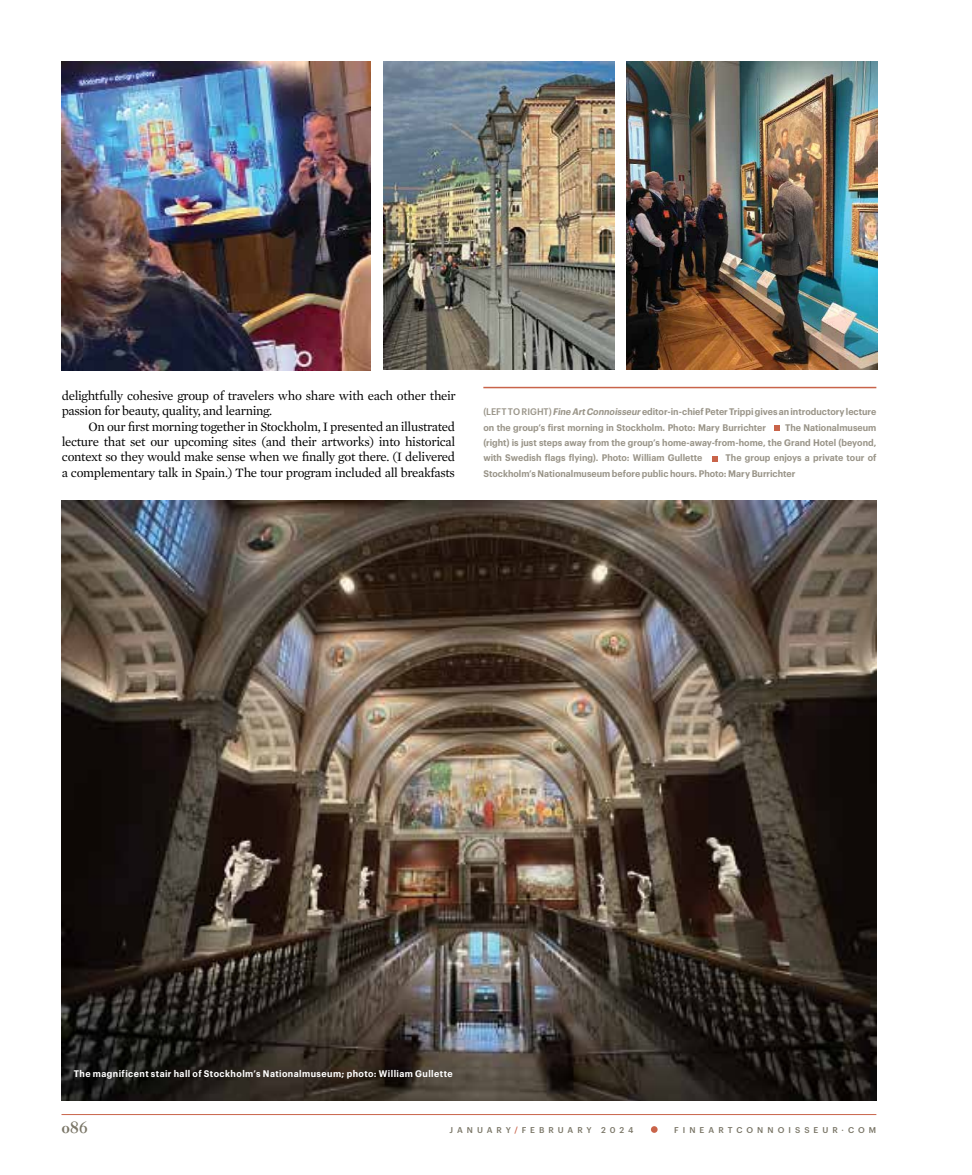
<style>
.page{position:relative;width:972px;height:1175px;background:#fff}
.page>*{position:absolute;margin:0;border:0;box-sizing:border-box;transform-origin:0 0}
.t1{font:700 16.5px "Caslon Classico";color:#7a7667}
.t2{font:13.05px/15.3px "Mercury Text G1";letter-spacing:-.025em;color:#000}
.t3{font:600 9.3px/15.3px "Graphik Narrow";color:#9a9589}
.t4{font:600 9.3px "Graphik Narrow";letter-spacing:.045em;color:#fff}
.t5{font:500 8.25px "Graphik";letter-spacing:.485em;color:#7a7667}
.s1{font-weight:500}
.s2{font-style:italic}
.s3{color:#c9644a}
</style>
<div class="page">
<hr style="left:62px;top:1114px;width:814px;height:1px;background:#c9644a">
<div style="left:651px;top:1126px;width:7px;height:6px;background:#c9644a;border-radius:50%"></div>
<img style="left:62px;top:62px;width:309px;height:309px">
<img style="left:384px;top:62px;width:230px;height:307px">
<img style="left:627px;top:62px;width:250px;height:307px">
<img style="left:62px;top:500px;width:814px;height:600px">
<hr style="left:483px;top:387px;width:393px;height:1px;background:#c9644a">
<svg style="left:774px;top:425px;width:6px;height:6px"></svg>
<svg style="left:712px;top:456px;width:6px;height:5px"></svg>
<h2 class="t2" style="left:62px;top:387px;width:396px">delightfully cohesive group of travelers who share with each other their passion for beauty, quality, and learning.</h2>
<p class="t2" style="left:62px;top:418px;width:395px;text-align:justify;text-indent:27px">On our first morning together in Stockholm, I presented an illustrated lecture that set our upcoming sites (and their artworks) into historical context so they would make sense when we finally got there. (I delivered a complementary talk in Spain.) The tour program included all breakfasts</p>
<p class="t3" style="left:483px;top:404px;width:394px"><span class="s1">(LEFT TO RIGHT)</span> <span class="s2">Fine Art Connoisseur</span> editor-in-chief Peter Trippi gives an introductory lecture on the group’s first morning in Stockholm. Photo: Mary Burrichter</p>
<p class="t3" style="left:483px;top:419px;width:395px;text-align:justify;text-indent:302px">The Nationalmuseum (right) is just steps away from the group’s home-away-from-home, the Grand Hotel (beyond, with Swedish flags flying). Photo: William Gullette</p>
<p class="t3" style="left:483px;top:450px;width:395px;text-indent:242px">The group enjoys a private tour of<br>Stockholm’s Nationalmuseum before public hours. Photo: Mary Burrichter</p>
<p class="t4" style="left:74px;top:1067px;width:380px">The magnificent stair hall of Stockholm’s Nationalmuseum; photo: William Gullette</p>
<h1 class="t1" style="left:62px;top:1117px;width:28px">086</h1>
<p class="t5" style="left:450px;top:1124px;width:185px">JANUARY<span class="s3">/</span>FEBRUARY 2024</p>
<p class="t5" style="left:674px;top:1124px;width:204px">FINEARTCONNOISSEUR·COM</p>
</div>
